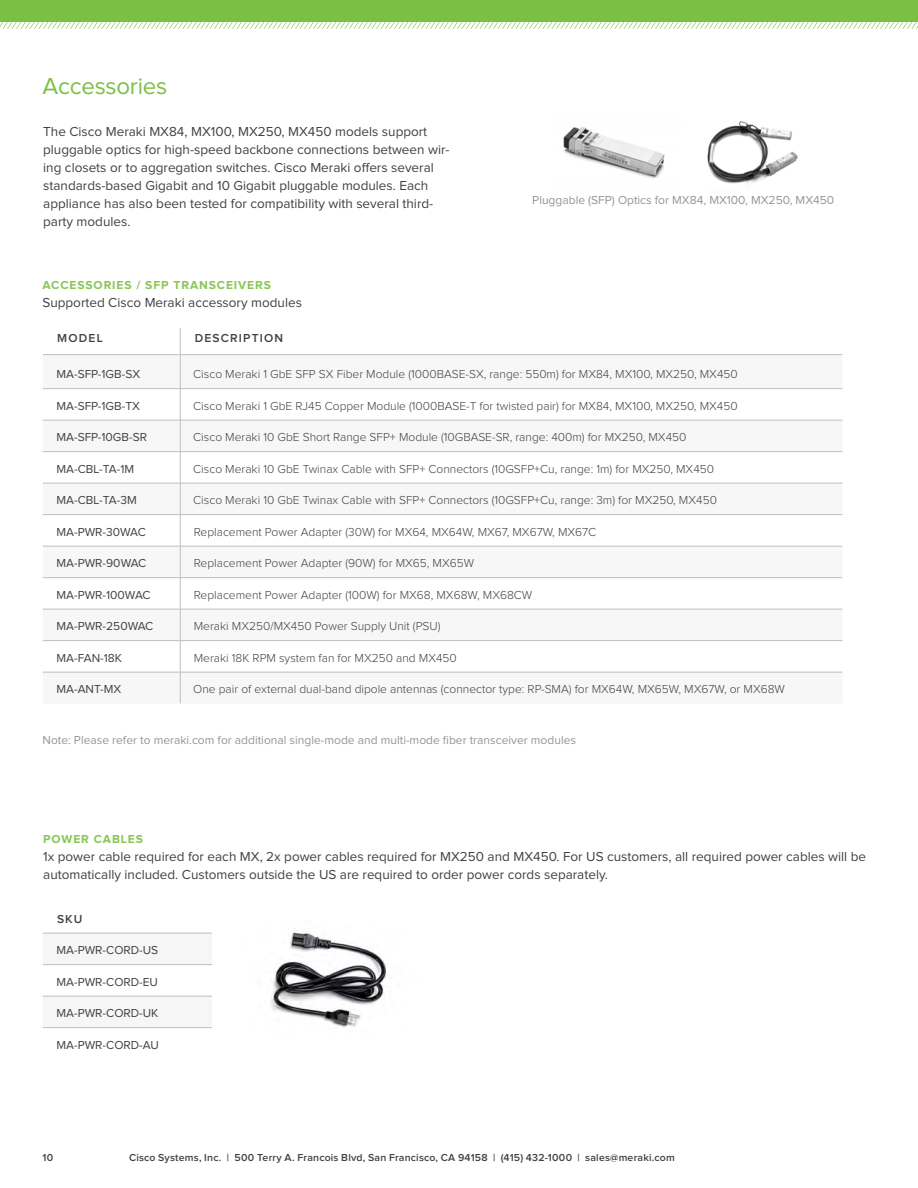
<style>
.page{position:relative;width:918px;height:1188px;background:#fff}
.page>*{position:absolute;margin:0;border:0;box-sizing:border-box;transform-origin:0 0}
.t1{font:24px "Proxima Nova";letter-spacing:-.01em;color:#7ac143}
.t2{font:13.5px/18px "Proxima Nova";color:#414042}
.t3{font:300 12px "Proxima Nova";color:#414042}
.t4{font:12px "Proxima Nova";color:#414042}
.t5{font:12px "Proxima Nova";color:#939598}
.t6{font:700 12px "Proxima Nova";letter-spacing:.075em;color:#88c755}
.t7{font:600 12px "Proxima Nova";letter-spacing:.1em;color:#414042}
.t8{font:600 10.5px "Proxima Nova";letter-spacing:.02em;color:#414042}
</style>
<div class="page">
<div style="left:0;top:0;width:918px;height:22px;background:#7ac143"></div>
<svg style="left:0;top:22px;width:918px;height:7px"></svg>
<svg style="left:43px;top:355px;width:800px;height:349px"></svg>
<svg style="left:43px;top:515px;width:800px;height:94px"></svg>
<svg style="left:43px;top:641px;width:800px;height:31px"></svg>
<hr style="left:180px;top:354px;width:662px;height:1px;background:#bcbec0">
<hr style="left:43px;top:388px;width:137px;height:1px;background:#bcbec0">
<hr style="left:180px;top:388px;width:662px;height:1px;background:#bcbec0">
<hr style="left:43px;top:420px;width:137px;height:1px;background:#bcbec0">
<hr style="left:180px;top:420px;width:662px;height:1px;background:#bcbec0">
<hr style="left:43px;top:451px;width:137px;height:1px;background:#bcbec0">
<hr style="left:180px;top:451px;width:662px;height:1px;background:#bcbec0">
<hr style="left:43px;top:483px;width:137px;height:1px;background:#bcbec0">
<hr style="left:180px;top:483px;width:662px;height:1px;background:#bcbec0">
<hr style="left:43px;top:514px;width:137px;height:1px;background:#bcbec0">
<hr style="left:180px;top:514px;width:662px;height:1px;background:#bcbec0">
<hr style="left:43px;top:546px;width:137px;height:1px;background:#bcbec0">
<hr style="left:180px;top:546px;width:662px;height:1px;background:#bcbec0">
<hr style="left:43px;top:577px;width:137px;height:1px;background:#bcbec0">
<hr style="left:180px;top:577px;width:662px;height:1px;background:#bcbec0">
<hr style="left:43px;top:609px;width:137px;height:1px;background:#bcbec0">
<hr style="left:180px;top:609px;width:662px;height:1px;background:#bcbec0">
<hr style="left:43px;top:640px;width:137px;height:1px;background:#bcbec0">
<hr style="left:180px;top:640px;width:662px;height:1px;background:#bcbec0">
<hr style="left:43px;top:672px;width:137px;height:1px;background:#bcbec0">
<hr style="left:180px;top:672px;width:662px;height:1px;background:#bcbec0">
<hr style="left:180px;top:355px;width:1px;height:33px;background:#bcbec0">
<hr style="left:180px;top:389px;width:1px;height:31px;background:#bcbec0">
<hr style="left:180px;top:420px;width:1px;height:31px;background:#bcbec0">
<hr style="left:180px;top:452px;width:1px;height:31px;background:#bcbec0">
<hr style="left:180px;top:483px;width:1px;height:31px;background:#bcbec0">
<hr style="left:180px;top:515px;width:1px;height:31px;background:#bcbec0">
<hr style="left:180px;top:546px;width:1px;height:31px;background:#bcbec0">
<hr style="left:180px;top:578px;width:1px;height:31px;background:#bcbec0">
<hr style="left:180px;top:609px;width:1px;height:31px;background:#bcbec0">
<hr style="left:180px;top:641px;width:1px;height:31px;background:#bcbec0">
<hr style="left:180px;top:672px;width:1px;height:31px;background:#bcbec0">
<svg style="left:180px;top:328px;width:1px;height:26px"></svg>
<hr style="left:43px;top:354px;width:137px;height:1px;background:#bcbec0">
<svg style="left:43px;top:995px;width:169px;height:1px"></svg>
<hr style="left:43px;top:964px;width:169px;height:1px;background:#bcbec0">
<hr style="left:43px;top:996px;width:169px;height:1px;background:#bcbec0">
<hr style="left:43px;top:1027px;width:169px;height:1px;background:#bcbec0">
<hr style="left:43px;top:933px;width:169px;height:1px;background:#bcbec0">
<img style="left:707px;top:121px;width:91px;height:63px">
<img style="left:563px;top:127px;width:102px;height:52px">
<img style="left:270px;top:931px;width:118px;height:96px">
<h1 class="t1" style="left:43px;top:75px;width:126px">Accessories</h1>
<p class="t2" style="left:43px;top:123px;width:408px">The Cisco Meraki MX84, MX100, MX250, MX450 models support pluggable optics for high-speed backbone connections between wir&shy;ing closets or to aggregation switches. Cisco Meraki offers several standards-based Gigabit and 10 Gigabit pluggable modules. Each appliance has also been tested for compatibility with several third&shy;party modules.</p>
<p class="t6" style="left:43px;top:280px;width:230px">ACCESSORIES / SFP TRANSCEIVERS</p>
<p class="t2" style="left:43px;top:294px;width:261px">Supported Cisco Meraki accessory modules</p>
<p class="t5" style="left:532px;top:194px;width:303px">Pluggable (SFP) Optics for MX84, MX100, MX250, MX450</p>
<p class="t7" style="left:57px;top:333px;width:47px">MODEL</p>
<p class="t7" style="left:195px;top:333px;width:90px">DESCRIPTION</p>
<p class="t4" style="left:56px;top:369px;width:85px">MA-SFP-1GB-SX</p>
<p class="t3" style="left:193px;top:369px;width:546px">Cisco Meraki 1 GbE SFP SX Fiber Module (1000BASE-SX, range: 550m) for MX84, MX100, MX250, MX450</p>
<p class="t4" style="left:56px;top:400px;width:85px">MA-SFP-1GB-TX</p>
<p class="t3" style="left:193px;top:400px;width:546px">Cisco Meraki 1 GbE RJ45 Copper Module (1000BASE-T for twisted pair) for MX84, MX100, MX250, MX450</p>
<p class="t4" style="left:56px;top:432px;width:92px">MA-SFP-10GB-SR</p>
<p class="t3" style="left:193px;top:432px;width:495px">Cisco Meraki 10 GbE Short Range SFP+ Module (10GBASE-SR, range: 400m) for MX250, MX450</p>
<p class="t4" style="left:56px;top:463px;width:79px">MA-CBL-TA-1M</p>
<p class="t3" style="left:193px;top:463px;width:522px">Cisco Meraki 10 GbE Twinax Cable with SFP+ Connectors (10GSFP+Cu, range: 1m) for MX250, MX450</p>
<p class="t4" style="left:56px;top:495px;width:82px">MA-CBL-TA-3M</p>
<p class="t3" style="left:193px;top:495px;width:525px">Cisco Meraki 10 GbE Twinax Cable with SFP+ Connectors (10GSFP+Cu, range: 3m) for MX250, MX450</p>
<p class="t4" style="left:56px;top:526px;width:91px">MA-PWR-30WAC</p>
<p class="t3" style="left:194px;top:526px;width:404px">Replacement Power Adapter (30W) for MX64, MX64W, MX67, MX67W, MX67C</p>
<p class="t4" style="left:56px;top:558px;width:91px">MA-PWR-90WAC</p>
<p class="t3" style="left:194px;top:558px;width:282px">Replacement Power Adapter (90W) for MX65, MX65W</p>
<p class="t4" style="left:56px;top:589px;width:96px">MA-PWR-100WAC</p>
<p class="t3" style="left:194px;top:589px;width:340px">Replacement Power Adapter (100W) for MX68, MX68W, MX68CW</p>
<p class="t4" style="left:56px;top:621px;width:98px">MA-PWR-250WAC</p>
<p class="t3" style="left:194px;top:621px;width:248px">Meraki MX250/MX450 Power Supply Unit (PSU)</p>
<p class="t4" style="left:56px;top:652px;width:67px">MA-FAN-18K</p>
<p class="t3" style="left:194px;top:652px;width:265px">Meraki 18K RPM system fan for MX250 and MX450</p>
<p class="t4" style="left:56px;top:684px;width:66px">MA-ANT-MX</p>
<p class="t3" style="left:193px;top:684px;width:593px">One pair of external dual-band dipole antennas (connector type: RP-SMA) for MX64W, MX65W, MX67W, or MX68W</p>
<p class="t5" style="left:43px;top:734px;width:535px">Note: Please refer to meraki.com for additional single-mode and multi-mode fiber transceiver modules</p>
<p class="t6" style="left:43px;top:833px;width:101px">POWER CABLES</p>
<p class="t2" style="left:43px;top:848px;width:824px">1x power cable required for each MX, 2x power cables required for MX250 and MX450. For US customers, all required power cables will be automatically included. Customers outside the US are required to order power cords separately.</p>
<p class="t7" style="left:57px;top:913px;width:27px">SKU</p>
<p class="t4" style="left:56px;top:945px;width:103px">MA-PWR-CORD-US</p>
<p class="t4" style="left:56px;top:976px;width:103px">MA-PWR-CORD-EU</p>
<p class="t4" style="left:56px;top:1008px;width:103px">MA-PWR-CORD-UK</p>
<p class="t4" style="left:56px;top:1039px;width:104px">MA-PWR-CORD-AU</p>
<p class="t8" style="left:43px;top:1153px;width:12px">10</p>
<p class="t8" style="left:129px;top:1152px;width:547px">Cisco Systems, Inc. | 500 Terry A. Francois Blvd, San Francisco, CA 94158 | (415) 432-1000 | sales@meraki.com</p>
</div>
